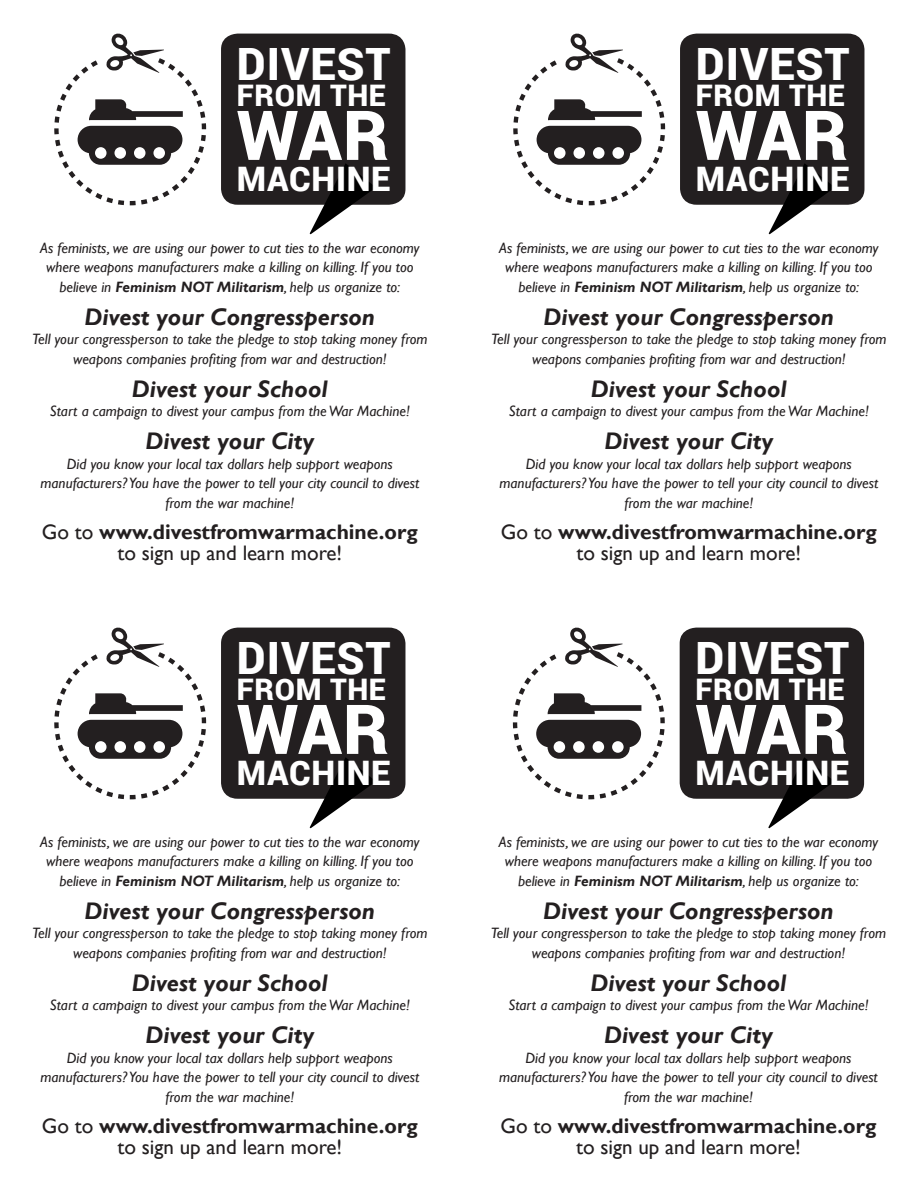
<style>
.page{position:relative;width:918px;height:1188px;background:#fff}
.page>*{position:absolute;margin:0;border:0;box-sizing:border-box;transform-origin:0 0}
.t1{font:900 68.85px "Roboto";letter-spacing:.01em;color:#fff}
.t2{font:900 44.55px "Roboto";letter-spacing:.02em;color:#fff}
.t3{font:900 33.75px "Roboto";letter-spacing:.02em;color:#fff}
.t4{font:900 29.7px "Roboto";letter-spacing:.02em;color:#fff}
.t5{font:italic 700 24px "Gill Sans";color:#231f20}
.t6{font:700 21px "Gill Sans";color:#231f20}
.t7{font:21px "Gill Sans";color:#231f20}
.t8{font:italic 15px/19.5px "Gill Sans";color:#231f20;text-align:center}
.s1{font-weight:700}
.s2{font-weight:400}
</style>
<div class="page">
<div style="left:221px;top:34px;width:184px;height:171px;background:#231f20;border-radius:16px"></div>
<svg style="left:294px;top:163px;width:82px;height:72px"></svg>
<svg style="left:54px;top:33px;width:152px;height:172px"></svg>
<div style="left:680px;top:34px;width:184px;height:171px;background:#231f20;border-radius:16px"></div>
<svg style="left:753px;top:163px;width:82px;height:72px"></svg>
<svg style="left:513px;top:33px;width:152px;height:172px"></svg>
<div style="left:221px;top:628px;width:184px;height:171px;background:#231f20;border-radius:16px"></div>
<svg style="left:294px;top:757px;width:82px;height:72px"></svg>
<svg style="left:54px;top:627px;width:152px;height:172px"></svg>
<div style="left:680px;top:628px;width:184px;height:171px;background:#231f20;border-radius:16px"></div>
<svg style="left:753px;top:757px;width:82px;height:72px"></svg>
<svg style="left:513px;top:627px;width:152px;height:172px"></svg>
<p class="t2" style="left:237px;top:33px;width:155px">DIVEST</p>
<p class="t4" style="left:237px;top:74px;width:150px">FROM THE</p>
<p class="t1" style="left:237px;top:87px;width:153px">WAR</p>
<p class="t3" style="left:237px;top:155px;width:155px">MACHINE</p>
<p class="t8" style="left:40px;top:238px;width:381px">As feminists, we are using our power to cut ties to the war economy where weapons manufacturers make a killing on killing. If you too believe in <span class="s1">Feminism NOT Militarism</span>, help us organize to:</p>
<p class="t5" style="left:85px;top:303px;width:292px">Divest your Congressperson</p>
<p class="t8" style="left:32px;top:330px;width:397px">Tell your congressperson to take the pledge to stop taking money from weapons companies profiting from war and destruction!</p>
<p class="t5" style="left:132px;top:375px;width:197px">Divest your School</p>
<p class="t8" style="left:50px;top:402px;width:361px">Start a campaign to divest your campus from the War Machine!</p>
<p class="t5" style="left:145px;top:427px;width:170px">Divest your City</p>
<p class="t8" style="left:41px;top:454px;width:380px">Did you know your local tax dollars help support weapons manufacturers? You have the power to tell your city council to divest from the war machine!</p>
<p class="t6" style="left:42px;top:520px;width:377px"><span class="s2">Go to</span> www.divestfromwarmachine.org</p>
<p class="t7" style="left:117px;top:541px;width:226px">to sign up and learn more!</p>
<p class="t2" style="left:237px;top:627px;width:155px">DIVEST</p>
<p class="t4" style="left:237px;top:668px;width:150px">FROM THE</p>
<p class="t1" style="left:237px;top:681px;width:153px">WAR</p>
<p class="t3" style="left:237px;top:749px;width:155px">MACHINE</p>
<p class="t8" style="left:40px;top:832px;width:381px">As feminists, we are using our power to cut ties to the war economy where weapons manufacturers make a killing on killing. If you too believe in <span class="s1">Feminism NOT Militarism</span>, help us organize to:</p>
<p class="t5" style="left:85px;top:897px;width:292px">Divest your Congressperson</p>
<p class="t8" style="left:32px;top:924px;width:397px">Tell your congressperson to take the pledge to stop taking money from weapons companies profiting from war and destruction!</p>
<p class="t5" style="left:132px;top:969px;width:197px">Divest your School</p>
<p class="t8" style="left:50px;top:996px;width:361px">Start a campaign to divest your campus from the War Machine!</p>
<p class="t5" style="left:145px;top:1021px;width:170px">Divest your City</p>
<p class="t8" style="left:41px;top:1048px;width:380px">Did you know your local tax dollars help support weapons manufacturers? You have the power to tell your city council to divest from the war machine!</p>
<p class="t6" style="left:42px;top:1114px;width:377px"><span class="s2">Go to</span> www.divestfromwarmachine.org</p>
<p class="t7" style="left:117px;top:1135px;width:226px">to sign up and learn more!</p>
<p class="t2" style="left:696px;top:33px;width:155px">DIVEST</p>
<p class="t4" style="left:696px;top:74px;width:150px">FROM THE</p>
<p class="t1" style="left:696px;top:87px;width:153px">WAR</p>
<p class="t3" style="left:696px;top:155px;width:155px">MACHINE</p>
<p class="t8" style="left:499px;top:238px;width:381px">As feminists, we are using our power to cut ties to the war economy where weapons manufacturers make a killing on killing. If you too believe in <span class="s1">Feminism NOT Militarism</span>, help us organize to:</p>
<p class="t5" style="left:544px;top:303px;width:292px">Divest your Congressperson</p>
<p class="t8" style="left:491px;top:330px;width:397px">Tell your congressperson to take the pledge to stop taking money from weapons companies profiting from war and destruction!</p>
<p class="t5" style="left:591px;top:375px;width:197px">Divest your School</p>
<p class="t8" style="left:509px;top:402px;width:361px">Start a campaign to divest your campus from the War Machine!</p>
<p class="t5" style="left:604px;top:427px;width:170px">Divest your City</p>
<p class="t8" style="left:500px;top:454px;width:380px">Did you know your local tax dollars help support weapons manufacturers? You have the power to tell your city council to divest from the war machine!</p>
<p class="t6" style="left:501px;top:520px;width:377px"><span class="s2">Go to</span> www.divestfromwarmachine.org</p>
<p class="t7" style="left:576px;top:541px;width:226px">to sign up and learn more!</p>
<p class="t2" style="left:696px;top:627px;width:155px">DIVEST</p>
<p class="t4" style="left:696px;top:668px;width:150px">FROM THE</p>
<p class="t1" style="left:696px;top:681px;width:153px">WAR</p>
<p class="t3" style="left:696px;top:749px;width:155px">MACHINE</p>
<p class="t8" style="left:499px;top:832px;width:381px">As feminists, we are using our power to cut ties to the war economy where weapons manufacturers make a killing on killing. If you too believe in <span class="s1">Feminism NOT Militarism</span>, help us organize to:</p>
<p class="t5" style="left:543px;top:897px;width:292px">Divest your Congressperson</p>
<p class="t8" style="left:491px;top:924px;width:397px">Tell your congressperson to take the pledge to stop taking money from weapons companies profiting from war and destruction!</p>
<p class="t5" style="left:591px;top:969px;width:197px">Divest your School</p>
<p class="t8" style="left:509px;top:996px;width:361px">Start a campaign to divest your campus from the War Machine!</p>
<p class="t5" style="left:604px;top:1021px;width:170px">Divest your City</p>
<p class="t8" style="left:499px;top:1048px;width:380px">Did you know your local tax dollars help support weapons manufacturers? You have the power to tell your city council to divest from the war machine!</p>
<p class="t6" style="left:501px;top:1114px;width:377px"><span class="s2">Go to</span> www.divestfromwarmachine.org</p>
<p class="t7" style="left:576px;top:1135px;width:226px">to sign up and learn more!</p>
</div>
